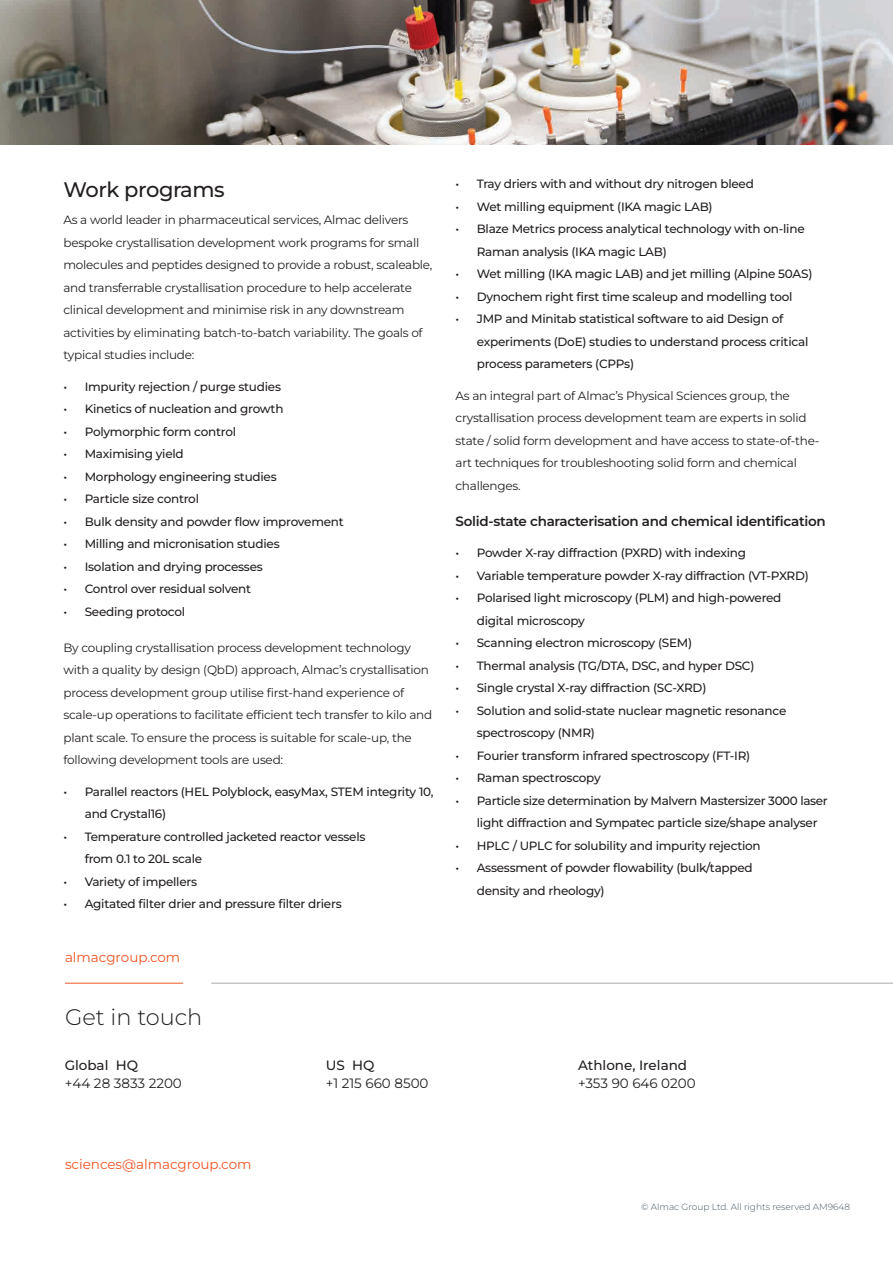
<style>
.page{position:relative;width:893px;height:1263px;background:#fff}
.page>*{position:absolute;margin:0;border:0;box-sizing:border-box;transform-origin:0 0}
.t1{font:300 22.5px "Montserrat";color:#231f20}
.t2{font:500 21px "Montserrat";letter-spacing:-.02em;color:#231f20}
.t3{font:600 13.5px "Montserrat";letter-spacing:-.02em;color:#231f20}
.t4{font:13.5px "Montserrat";color:#231f20}
.t5{font:13.5px "Montserrat";color:#f15422}
.t6{font:500 13.5px "Montserrat";color:#231f20}
.t7{font:500 12px/22.5px "Montserrat";letter-spacing:-.02em;color:#231f20}
.t8{font:12px/22.5px "Montserrat";letter-spacing:-.02em;color:#231f20}
.t9{font:300 9px "Montserrat";color:#45555f}
</style>
<div class="page">
<img style="left:0;top:0;width:893px;height:144px">
<hr style="left:211px;top:983px;width:682px;height:1px;background:#a8a9ad">
<hr style="left:65px;top:983px;width:118px;height:1px;background:#f15422">
<h2 class="t2" style="left:63px;top:176px;width:163px">Work programs</h2>
<p class="t8" style="left:63px;top:208px;width:371px">As a world leader in pharmaceutical services, Almac delivers bespoke crystallisation development work programs for small molecules and peptides designed to provide a robust, scaleable, and transferrable crystallisation procedure to help accelerate clinical development and minimise risk in any downstream activities by eliminating batch-to-batch variability. The goals of typical studies include:</p>
<p class="t7" style="left:63px;top:375px;width:219px">• Impurity rejection / purge studies</p>
<p class="t7" style="left:63px;top:397px;width:222px">• Kinetics of nucleation and growth</p>
<p class="t7" style="left:63px;top:420px;width:174px">• Polymorphic form control</p>
<p class="t7" style="left:63px;top:442px;width:122px">• Maximising yield</p>
<p class="t7" style="left:63px;top:465px;width:215px">• Morphology engineering studies</p>
<p class="t7" style="left:63px;top:487px;width:137px">• Particle size control</p>
<p class="t7" style="left:63px;top:510px;width:282px">• Bulk density and powder flow improvement</p>
<p class="t7" style="left:63px;top:532px;width:218px">• Milling and micronisation studies</p>
<p class="t7" style="left:63px;top:555px;width:201px">• Isolation and drying processes</p>
<p class="t7" style="left:63px;top:577px;width:189px">• Control over residual solvent</p>
<p class="t7" style="left:63px;top:600px;width:123px">• Seeding protocol</p>
<p class="t8" style="left:63px;top:636px;width:370px">By coupling crystallisation process development technology with a quality by design (QbD) approach, Almac’s crystallisation process development group utilise first-hand experience of scale-up operations to facilitate efficient tech transfer to kilo and plant scale. To ensure the process is suitable for scale-up, the following development tools are used:</p>
<p class="t7" style="left:85px;top:780px;width:350px;text-indent:-21px">• Parallel reactors (HEL Polyblock, easyMax, STEM integrity 10, and Crystal16)</p>
<p class="t7" style="left:85px;top:825px;width:282px;text-indent:-21px">• Temperature controlled jacketed reactor vessels from 0.1 to 20L scale</p>
<p class="t7" style="left:63px;top:870px;width:135px">• Variety of impellers</p>
<p class="t7" style="left:63px;top:892px;width:280px">• Agitated filter drier and pressure filter driers</p>
<p class="t5" style="left:65px;top:948px;width:117px">almacgroup.com</p>
<h1 class="t1" style="left:65px;top:1002px;width:139px">Get in touch</h1>
<p class="t6" style="left:65px;top:1057px;width:75px">Global HQ</p>
<p class="t4" style="left:65px;top:1075px;width:119px">+44 28 3833 2200</p>
<p class="t6" style="left:326px;top:1057px;width:50px">US HQ</p>
<p class="t4" style="left:326px;top:1075px;width:104px">+1 215 660 8500</p>
<p class="t7" style="left:455px;top:172px;width:300px">• Tray driers with and without dry nitrogen bleed</p>
<p class="t7" style="left:455px;top:195px;width:259px">• Wet milling equipment (IKA magic LAB)</p>
<p class="t7" style="left:477px;top:217px;width:329px;text-indent:-21px">• Blaze Metrics process analytical technology with on-line<br>Raman analysis (IKA magic LAB)</p>
<p class="t7" style="left:455px;top:262px;width:358px">• Wet milling (IKA magic LAB) and jet milling (Alpine 50AS)</p>
<p class="t7" style="left:455px;top:285px;width:338px">• Dynochem right first time scaleup and modelling tool</p>
<p class="t7" style="left:477px;top:307px;width:333px;text-indent:-21px">• JMP and Minitab statistical software to aid Design of experiments (DoE) studies to understand process critical process parameters (CPPs)</p>
<p class="t8" style="left:456px;top:384px;width:365px">As an integral part of Almac’s Physical Sciences group, the crystallisation process development team are experts in solid state / solid form development and have access to state-of-the&shy;art techniques for troubleshooting solid form and chemical challenges.</p>
<p class="t3" style="left:455px;top:512px;width:372px">Solid-state characterisation and chemical identification</p>
<p class="t7" style="left:455px;top:541px;width:292px">• Powder X-ray diffraction (PXRD) with indexing</p>
<p class="t7" style="left:455px;top:564px;width:355px">• Variable temperature powder X-ray diffraction (VT-PXRD)</p>
<p class="t7" style="left:477px;top:586px;width:306px;text-indent:-21px">• Polarised light microscopy (PLM) and high-powered digital microscopy</p>
<p class="t7" style="left:455px;top:631px;width:238px">• Scanning electron microscopy (SEM)</p>
<p class="t7" style="left:455px;top:654px;width:300px">• Thermal analysis (TG/DTA, DSC, and hyper DSC)</p>
<p class="t7" style="left:455px;top:676px;width:252px">• Single crystal X-ray diffraction (SC-XRD)</p>
<p class="t7" style="left:477px;top:699px;width:311px;text-indent:-21px">• Solution and solid-state nuclear magnetic resonance spectroscopy (NMR)</p>
<p class="t7" style="left:455px;top:744px;width:296px">• Fourier transform infrared spectroscopy (FT-IR)</p>
<p class="t7" style="left:455px;top:766px;width:147px">• Raman spectroscopy</p>
<p class="t7" style="left:477px;top:789px;width:353px;text-indent:-21px">• Particle size determination by Malvern Mastersizer 3000 laser light diffraction and Sympatec particle size/shape analyser</p>
<p class="t7" style="left:455px;top:834px;width:307px">• HPLC / UPLC for solubility and impurity rejection</p>
<p class="t7" style="left:477px;top:856px;width:278px;text-indent:-21px">• Assessment of powder flowability (bulk/tapped density and rheology)</p>
<p class="t6" style="left:578px;top:1057px;width:111px">Athlone, Ireland</p>
<p class="t4" style="left:578px;top:1075px;width:119px">+353 90 646 0200</p>
<p class="t5" style="left:65px;top:1155px;width:188px">sciences@almacgroup.com</p>
<p class="t9" style="left:641px;top:1201px;width:211px">© Almac Group Ltd. All rights reserved AM9648</p>
</div>
